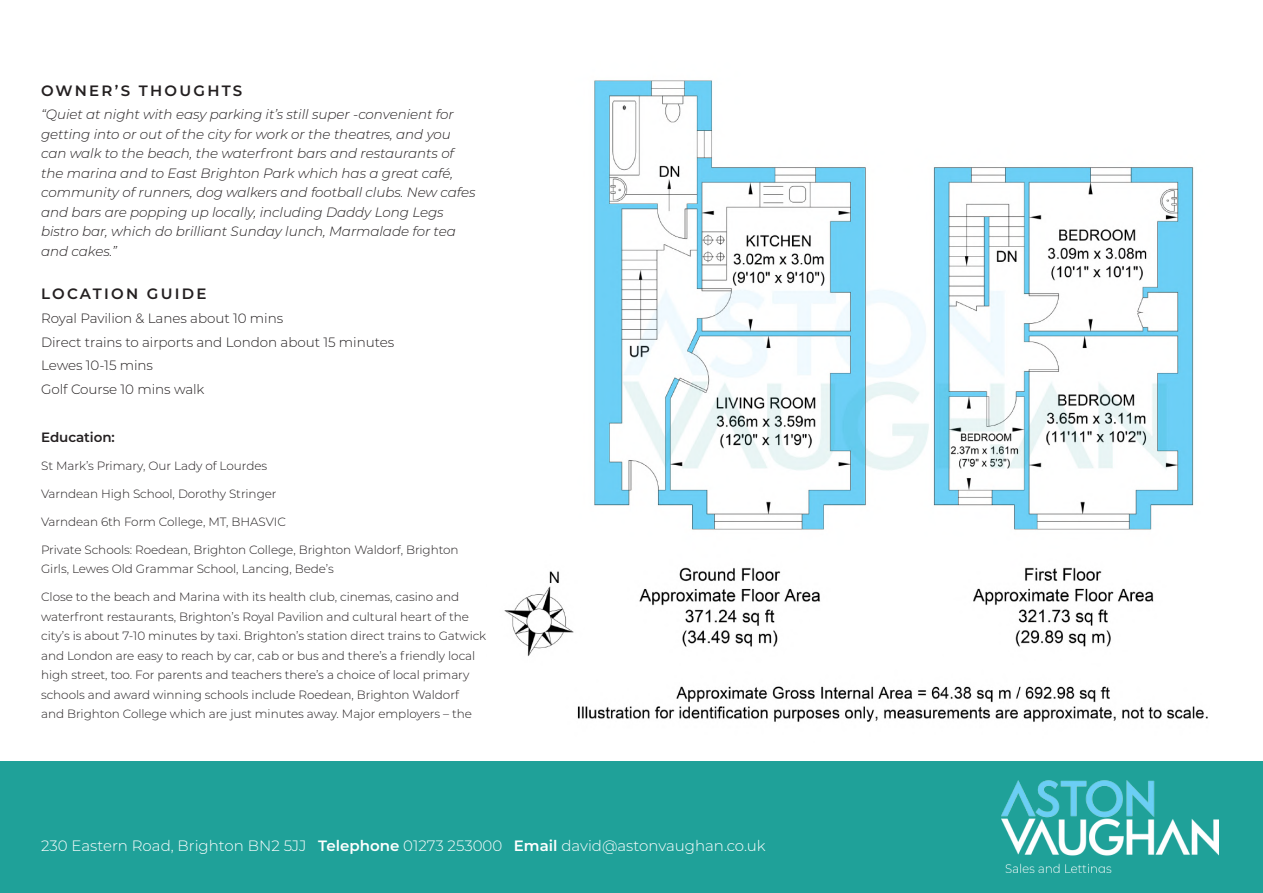
<style>
.page{position:relative;width:1263px;height:893px;background:#fff}
.page>*{position:absolute;margin:0;border:0;box-sizing:border-box;transform-origin:0 0}
.t1{font:300 15px "Montserrat";color:#fff}
.t2{font:600 15px "Montserrat";letter-spacing:.15em;color:#231f20}
.AV_Paragraph_text{font:italic 300 13.5px/19.5px "Montserrat";letter-spacing:-.005em;color:#231f20}
.t3{font:300 13.5px "Montserrat";letter-spacing:-.005em;color:#231f20}
.AV_Paragraph_text-2{font:600 13.5px "Montserrat";letter-spacing:-.005em;color:#231f20}
.AV_Paragraph_text-3{font:300 12px/19.5px "Montserrat";letter-spacing:-.005em;color:#231f20}
.s1{font-weight:600}
</style>
<div class="page">
<img style="left:504px;top:80px;width:704px;height:642px">
<div style="left:0;top:761px;width:1263px;height:132px;background:#1fa199"></div>
<img style="left:1001px;top:780px;width:217px;height:92px">
<p class="t2" style="left:41px;top:80px;width:203px">OWNER’S THOUGHTS</p>
<p class="AV_Paragraph_text" style="left:41px;top:104px;width:436px">“Quiet at night with easy parking it’s still super -convenient for getting into or out of the city for work or the theatres, and you can walk to the beach, the waterfront bars and restaurants of the marina and to East Brighton Park which has a great café, community of runners, dog walkers and football clubs. New cafes and bars are popping up locally, including Daddy Long Legs bistro bar, which do brilliant Sunday lunch, Marmalade for tea and cakes.”</p>
<p class="t2" style="left:41px;top:283px;width:167px">LOCATION GUIDE</p>
<p class="t3" style="left:41px;top:309px;width:244px">Royal Pavilion &amp; Lanes about 10 mins</p>
<p class="t3" style="left:41px;top:333px;width:355px">Direct trains to airports and London about 15 minutes</p>
<p class="t3" style="left:41px;top:356px;width:113px">Lewes 10-15 mins</p>
<p class="t3" style="left:41px;top:380px;width:165px">Golf Course 10 mins walk</p>
<p class="AV_Paragraph_text-2" style="left:41px;top:427px;width:75px">Education:</p>
<p class="AV_Paragraph_text-3" style="left:41px;top:455px;width:228px">St Mark’s Primary, Our Lady of Lourdes</p>
<p class="AV_Paragraph_text-3" style="left:41px;top:483px;width:237px">Varndean High School, Dorothy Stringer</p>
<p class="AV_Paragraph_text-3" style="left:41px;top:511px;width:246px">Varndean 6th Form College, MT, BHASVIC</p>
<p class="AV_Paragraph_text-3" style="left:41px;top:539px;width:419px">Private Schools: Roedean, Brighton College, Brighton Waldorf, Brighton<br>Girls, Lewes Old Grammar School, Lancing, Bede’s</p>
<p class="AV_Paragraph_text-3" style="left:41px;top:587px;width:447px">Close to the beach and Marina with its health club, cinemas, casino and waterfront restaurants, Brighton’s Royal Pavilion and cultural heart of the city’s is about 7-10 minutes by taxi. Brighton’s station direct trains to Gatwick and London are easy to reach by car, cab or bus and there’s a friendly local high street, too. For parents and teachers there’s a choice of local primary schools and award winning schools include Roedean, Brighton Waldorf<br>and Brighton College which are just minutes away. Major employers – the</p>
<p class="t1" style="left:41px;top:835px;width:726px">230 Eastern Road, Brighton BN2 5JJ <span class="s1">Telephone</span> 01273 253000 <span class="s1">Email</span> david@astonvaughan.co.uk</p>
</div>
